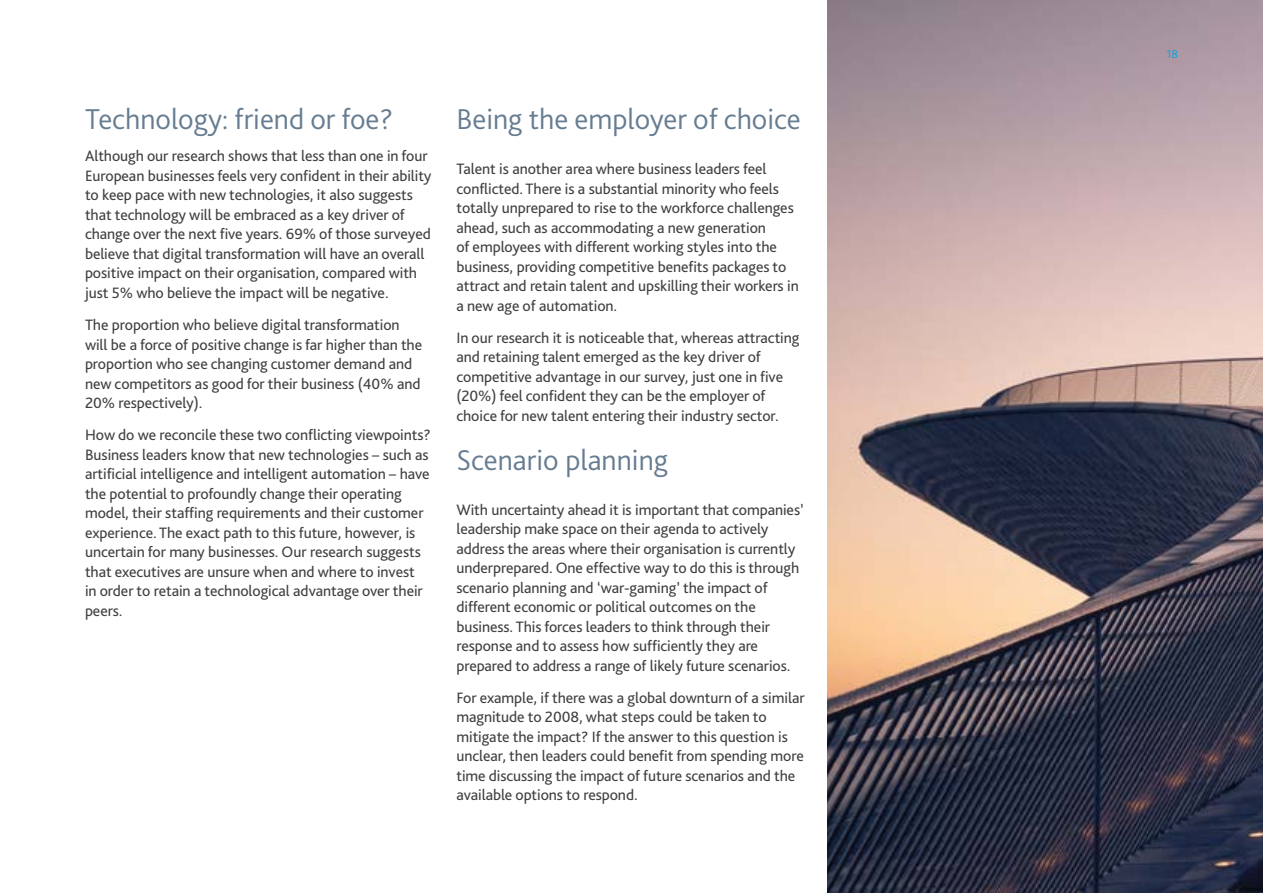
<style>
.page{position:relative;width:1263px;height:893px;background:#fff}
.page>*{position:absolute;margin:0;border:0;box-sizing:border-box;transform-origin:0 0}
.t1{font:300 30px "Bliss Pro";color:#657c91}
.t2{font:15.75px/19.5px "Bliss Pro";letter-spacing:-.005em;color:#404040}
.t3{font:300 12px "Bliss Pro";color:#02a5e2}
</style>
<div class="page">
<img style="left:828px;top:0;width:435px;height:893px">
<h1 class="t1" style="left:85px;top:101px;width:310px">Technology: friend or foe?</h1>
<p class="t2" style="left:85px;top:146px;width:348px">Although our research shows that less than one in four European businesses feels very confident in their ability to keep pace with new technologies, it also suggests that technology will be embraced as a key driver of change over the next five years. 69% of those surveyed believe that digital transformation will have an overall positive impact on their organisation, compared with just 5% who believe the impact will be negative.</p>
<p class="t2" style="left:85px;top:315px;width:339px">The proportion who believe digital transformation will be a force of positive change is far higher than the proportion who see changing customer demand and new competitors as good for their business (40% and 20% respectively).</p>
<p class="t2" style="left:85px;top:425px;width:347px">How do we reconcile these two conflicting viewpoints?<br>Business leaders know that new technologies – such as artificial intelligence and intelligent automation – have the potential to profoundly change their operating model, their staffing requirements and their customer experience. The exact path to this future, however, is uncertain for many businesses. Our research suggests that executives are unsure when and where to invest<br>in order to retain a technological advantage over their peers.</p>
<h1 class="t1" style="left:456px;top:101px;width:346px">Being the employer of choice</h1>
<p class="t2" style="left:456px;top:159px;width:344px">Talent is another area where business leaders feel conflicted. There is a substantial minority who feels totally unprepared to rise to the workforce challenges ahead, such as accommodating a new generation<br>of employees with different working styles into the business, providing competitive benefits packages to attract and retain talent and upskilling their workers in a new age of automation.</p>
<p class="t2" style="left:456px;top:327px;width:344px">In our research it is noticeable that, whereas attracting and retaining talent emerged as the key driver of competitive advantage in our survey, just one in five (20%) feel confident they can be the employer of choice for new talent entering their industry sector.</p>
<h1 class="t1" style="left:456px;top:441px;width:213px">Scenario planning</h1>
<p class="t2" style="left:456px;top:499px;width:349px">With uncertainty ahead it is important that companies’ leadership make space on their agenda to actively address the areas where their organisation is currently underprepared. One effective way to do this is through scenario planning and ‘war-gaming’ the impact of different economic or political outcomes on the business. This forces leaders to think through their response and to assess how sufficiently they are prepared to address a range of likely future scenarios.</p>
<p class="t2" style="left:456px;top:688px;width:350px">For example, if there was a global downturn of a similar magnitude to 2008, what steps could be taken to mitigate the impact? If the answer to this question is unclear, then leaders could benefit from spending more time discussing the impact of future scenarios and the available options to respond.</p>
<p class="t3" style="left:1166px;top:46px;width:13px">18</p>
</div>
